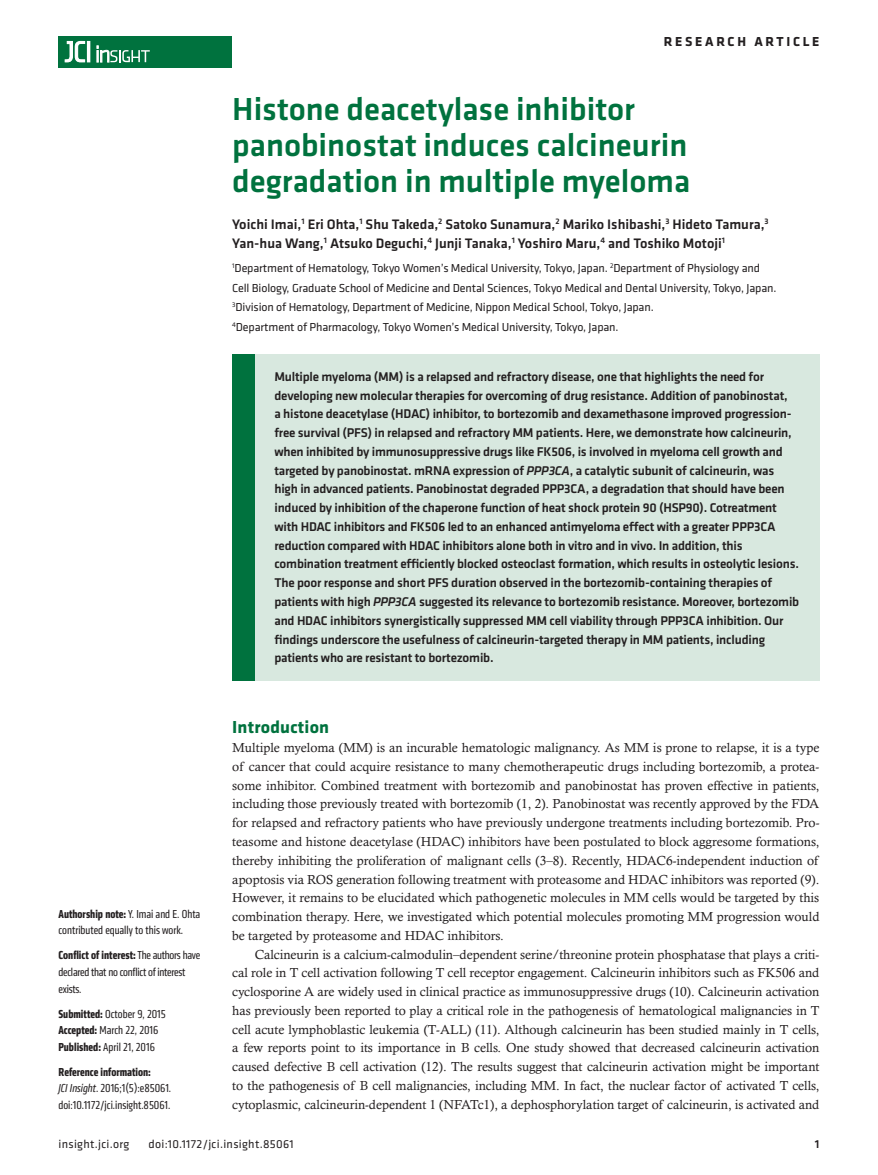
<style>
.page{position:relative;width:878px;height:1175px;background:#fff}
.page>*{position:absolute;margin:0;border:0;box-sizing:border-box;transform-origin:0 0}
.t1{font:500 33px/36px "Klavika Basic";color:#00723e}
.t2{font:700 18px "Klavika";letter-spacing:.01em;color:#00723e}
.t3{font:500 14.25px/19.5px "Klavika Basic";color:#231f20}
.t4{font:700 13.5px "Klavika Basic";letter-spacing:.2em;color:#231f20}
.t5{font:13.2px/18.8px "Calisto MT Std";letter-spacing:-.005em;color:#231f20;text-align:justify}
.t6{font:500 13.2px/18.8px "Klavika Basic";letter-spacing:-.015em;color:#231f20}
.t7{font:12px/19.5px "Klavika";letter-spacing:-.01em;color:#231f20}
.t8{font:condensed 12px/16.5px "Klavika";color:#231f20}
.t9{font:condensed 12px/16.5px "Klavika";letter-spacing:-.02em;color:#231f20}
.t10{font:12px "Klavika Basic";letter-spacing:.025em;color:#231f20}
.t11{font:500 12px "Klavika Basic";color:#231f20}
.s1{font-weight:700}
.s2{font-style:italic}
</style>
<div class="page">
<div style="left:59px;top:36px;width:173px;height:31px;background:#00723e"></div>
<hr style="left:87px;top:41px;width:3px;height:21px;background:#fff">
<svg style="left:64px;top:41px;width:21px;height:22px"></svg>
<svg style="left:97px;top:46px;width:53px;height:16px"></svg>
<div style="left:232px;top:354px;width:587px;height:326px;background:#d8e8df"></div>
<div style="left:232px;top:354px;width:22px;height:326px;background:#00723e"></div>
<p class="t4" style="left:663px;top:32px;width:157px">RESEARCH ARTICLE</p>
<h1 class="t1" style="left:232px;top:91px;width:459px">Histone deacetylase inhibitor panobinostat induces calcineurin degradation in multiple myeloma</h1>
<p class="t3" style="left:232px;top:214px;width:538px">Yoichi Imai,<sup>1</sup> Eri Ohta,<sup>1</sup> Shu Takeda,<sup>2</sup> Satoko Sunamura,<sup>2</sup> Mariko Ishibashi,<sup>3</sup> Hideto Tamura,<sup>3<br></sup>Yan-hua Wang,<sup>1</sup> Atsuko Deguchi,<sup>4</sup> Junji Tanaka,<sup>1</sup> Yoshiro Maru,<sup>4</sup> and Toshiko Motoji<sup>1</sup></p>
<p class="t7" style="left:232px;top:258px;width:546px"><sup>1</sup>Department of Hematology, Tokyo Women’s Medical University, Tokyo, Japan. <sup>2</sup>Department of Physiology and Cell Biology, Graduate School of Medicine and Dental Sciences, Tokyo Medical and Dental University, Tokyo, Japan.<br><sup>3</sup>Division of Hematology, Department of Medicine, Nippon Medical School, Tokyo, Japan.<br><sup>4</sup>Department of Pharmacology, Tokyo Women’s Medical University, Tokyo, Japan.</p>
<p class="t8" style="left:59px;top:905px;width:143px"><span class="s1">Authorship note:</span> Y. Imai and E. Ohta contributed equally to this work.</p>
<p class="t9" style="left:59px;top:947px;width:143px"><span class="s1">Conflict of interest:</span> The authors have declared that no conflict of interest exists.</p>
<p class="t8" style="left:59px;top:1005px;width:109px"><span class="s1">Submitted:</span> October 9, 2015<br><span class="s1">Accepted:</span> March 22, 2016<br><span class="s1">Published:</span> April 21, 2016</p>
<p class="t8" style="left:59px;top:1063px;width:114px"><span class="s1">Reference information:<br></span><span class="s2">JCI Insight</span>. 2016;1(5):e85061. doi:10.1172/jci.insight.85061.</p>
<p class="t6" style="left:274px;top:367px;width:526px">Multiple myeloma (MM) is a relapsed and refractory disease, one that highlights the need for developing new molecular therapies for overcoming of drug resistance. Addition of panobinostat,<br>a histone deacetylase (HDAC) inhibitor, to bortezomib and dexamethasone improved progression&shy;free survival (PFS) in relapsed and refractory MM patients. Here, we demonstrate how calcineurin, when inhibited by immunosuppressive drugs like FK506, is involved in myeloma cell growth and targeted by panobinostat. mRNA expression of <span class="s2">PPP3CA</span>, a catalytic subunit of calcineurin, was high in advanced patients. Panobinostat degraded PPP3CA, a degradation that should have been induced by inhibition of the chaperone function of heat shock protein 90 (HSP90). Cotreatment with HDAC inhibitors and FK506 led to an enhanced antimyeloma effect with a greater PPP3CA reduction compared with HDAC inhibitors alone both in vitro and in vivo. In addition, this combination treatment efficiently blocked osteoclast formation, which results in osteolytic lesions.<br>The poor response and short PFS duration observed in the bortezomib-containing therapies of patients with high <span class="s2">PPP3CA</span> suggested its relevance to bortezomib resistance. Moreover, bortezomib and HDAC inhibitors synergistically suppressed MM cell viability through PPP3CA inhibition. Our findings underscore the usefulness of calcineurin-targeted therapy in MM patients, including patients who are resistant to bortezomib.</p>
<h2 class="t2" style="left:232px;top:714px;width:98px">Introduction</h2>
<p class="t5" style="left:232px;top:738px;width:588px">Multiple myeloma (MM) is an incurable hematologic malignancy. As MM is prone to relapse, it is a type of cancer that could acquire resistance to many chemotherapeutic drugs including bortezomib, a protea&shy;some inhibitor. Combined treatment with bortezomib and panobinostat has proven effective in patients, including those previously treated with bortezomib (1, 2). Panobinostat was recently approved by the FDA for relapsed and refractory patients who have previously undergone treatments including bortezomib. Pro&shy;teasome and histone deacetylase (HDAC) inhibitors have been postulated to block aggresome formations, thereby inhibiting the proliferation of malignant cells (3–8). Recently, HDAC6-independent induction of apoptosis via ROS generation following treatment with proteasome and HDAC inhibitors was reported (9).<br>However, it remains to be elucidated which pathogenetic molecules in MM cells would be targeted by this combination therapy. Here, we investigated which potential molecules promoting MM progression would be targeted by proteasome and HDAC inhibitors.</p>
<p class="t5" style="left:232px;top:944px;width:588px;text-indent:22px">Calcineurin is a calcium-calmodulin–dependent serine/threonine protein phosphatase that plays a criti&shy;cal role in T cell activation following T cell receptor engagement. Calcineurin inhibitors such as FK506 and cyclosporine A are widely used in clinical practice as immunosuppressive drugs (10). Calcineurin activation has previously been reported to play a critical role in the pathogenesis of hematological malignancies in T cell acute lymphoblastic leukemia (T-ALL) (11). Although calcineurin has been studied mainly in T cells, a few reports point to its importance in B cells. One study showed that decreased calcineurin activation caused defective B cell activation (12). The results suggest that calcineurin activation might be important to the pathogenesis of B cell malignancies, including MM. In fact, the nuclear factor of activated T cells, cytoplasmic, calcineurin-dependent 1 (NFATc1), a dephosphorylation target of calcineurin, is activated and</p>
<p class="t10" style="left:58px;top:1135px;width:72px">insight.jci.org</p>
<p class="t10" style="left:148px;top:1135px;width:147px">doi:10.1172/jci.insight.85061</p>
<p class="t11" style="left:814px;top:1135px;width:6px">1</p>
</div>
